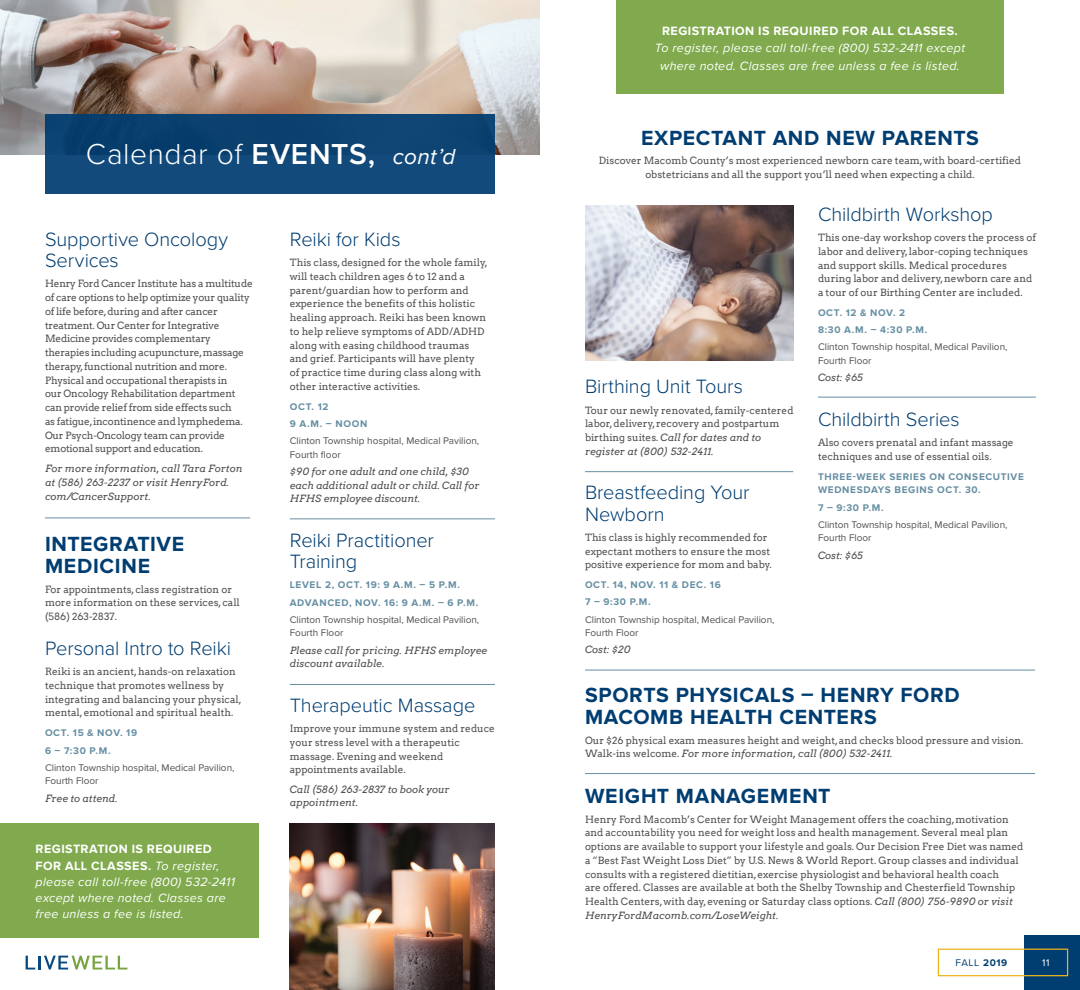
<style>
.page{position:relative;width:1080px;height:990px;background:#fff}
.page>*{position:absolute;margin:0;border:0;box-sizing:border-box;transform-origin:0 0}
.t1{font:300 30px "Proxima Nova";letter-spacing:.015em;color:#fff}
.t2{font:700 21.25px/22.5px "Proxima Nova";letter-spacing:.03em;color:#003d71}
.t3{font:300 20px/21.2px "Proxima Nova";letter-spacing:-.005em;color:#003d71}
.t4{font:italic 12.5px/16.2px "Proxima Nova";letter-spacing:.03em;color:#fff;text-align:center}
.t5{font:10px/13.8px "Arvo";color:#514f4e}
.t6{font:10px/13.8px "Arvo";letter-spacing:-.02em;color:#514f4e}
.t7{font:10px/13.8px "Proxima Nova";color:#514f4e}
.t8{font:italic 10px/13.8px "Arvo";color:#514f4e}
.t9{font:700 10px/13.8px "Proxima Nova";letter-spacing:.07em;color:#668fa3}
.t10{font:10px "Proxima Nova";color:#003d71}
.t11{font:10px "Proxima Nova";color:#fff}
.s1{font-weight:600}
.s2{font-weight:400;font-style:italic;font-size:22.5px}
.s3{font-weight:700;font-style:normal}
.s4{font-style:italic}
.s5{font-weight:700}
</style>
<div class="page">
<div style="left:616px;top:0;width:388px;height:93px;background:#80aa4d"></div>
<div style="left:0;top:824px;width:259px;height:114px;background:#80aa4d"></div>
<hr style="left:290px;top:519px;width:205px;height:1px;background:#678fa3">
<hr style="left:290px;top:684px;width:205px;height:1px;background:#678fa3">
<hr style="left:585px;top:471px;width:208px;height:1px;background:#678fa3">
<hr style="left:818px;top:397px;width:218px;height:1px;background:#678fa3">
<hr style="left:585px;top:670px;width:450px;height:1px;background:#678fa3">
<hr style="left:585px;top:773px;width:450px;height:1px;background:#678fa3">
<hr style="left:45px;top:518px;width:205px;height:1px;background:#678fa3">
<img style="left:0;top:0;width:540px;height:154px">
<div style="left:45px;top:114px;width:450px;height:80px;background:#0f4675"></div>
<img style="left:585px;top:205px;width:208px;height:155px">
<img style="left:290px;top:824px;width:205px;height:166px">
<div style="left:1024px;top:935px;width:56px;height:55px;background:#003d71"></div>
<svg style="left:26px;top:956px;width:9px;height:14px"></svg>
<hr style="left:38px;top:956px;width:3px;height:14px;background:#09497e">
<svg style="left:44px;top:956px;width:83px;height:14px"></svg>
<div style="left:938px;top:949px;width:130px;height:27px;border:1px solid #edb31b"></div>
<p class="t1" style="left:86px;top:132px;width:371px">Calendar of <span class="s1">EVENTS,</span> <span class="s2">cont’d</span></p>
<p class="t3" style="left:45px;top:228px;width:184px">Supportive Oncology<br>Services</p>
<p class="t6" style="left:45px;top:277px;width:209px">Henry Ford Cancer Institute has a multitude of care options to help optimize your quality of life before, during and after cancer treatment. Our Center for Integrative Medicine provides complementary therapies including acupuncture, massage therapy, functional nutrition and more.<br>Physical and occupational therapists in<br>our Oncology Rehabilitation department can provide relief from side effects such<br>as fatigue, incontinence and lymphedema.<br>Our Psych-Oncology team can provide emotional support and education.</p>
<p class="t8" style="left:45px;top:462px;width:199px">For more information, call Tara Forton at (586) 263-2237 or visit HenryFord. com/CancerSupport.</p>
<p class="t2" style="left:45px;top:533px;width:141px">INTEGRATIVE<br>MEDICINE</p>
<p class="t5" style="left:45px;top:582px;width:196px">For appointments, class registration or more information on these services, call (586) 263-2837.</p>
<p class="t3" style="left:45px;top:637px;width:188px">Personal Intro to Reiki</p>
<p class="t5" style="left:45px;top:665px;width:198px">Reiki is an ancient, hands-on relaxation technique that promotes wellness by integrating and balancing your physical, mental, emotional and spiritual health.</p>
<p class="t9" style="left:45px;top:726px;width:94px">OCT. 15 &amp; NOV. 19</p>
<p class="t9" style="left:45px;top:744px;width:67px">6 – 7:30 P.M.</p>
<p class="t7" style="left:45px;top:760px;width:191px">Clinton Township hospital, Medical Pavilion,<br>Fourth Floor</p>
<p class="t8" style="left:45px;top:791px;width:74px">Free to attend.</p>
<p class="t4" style="left:36px;top:840px;width:201px;text-align:left"><span class="s3">REGISTRATION IS REQUIRED<br>FOR ALL CLASSES.</span> To register, please call toll-free (800) 532-2411 except where noted. Classes are free unless a fee is listed.</p>
<p class="t3" style="left:290px;top:228px;width:112px">Reiki for Kids</p>
<p class="t5" style="left:290px;top:256px;width:199px">This class, designed for the whole family, will teach children ages 6 to 12 and a parent/guardian how to perform and experience the benefits of this holistic healing approach. Reiki has been known to help relieve symptoms of ADD/ADHD along with easing childhood traumas and grief. Participants will have plenty<br>of practice time during class along with other interactive activities.</p>
<p class="t9" style="left:290px;top:400px;width:40px">OCT. 12</p>
<p class="t9" style="left:290px;top:417px;width:79px">9 A.M. – NOON</p>
<p class="t7" style="left:290px;top:433px;width:191px">Clinton Township hospital, Medical Pavilion,<br>Fourth floor</p>
<p class="t8" style="left:290px;top:464px;width:191px">$90 for one adult and one child, $30 each additional adult or child. Call for<br>HFHS employee discount.</p>
<p class="t3" style="left:290px;top:529px;width:146px">Reiki Practitioner<br>Training</p>
<p class="t9" style="left:290px;top:578px;width:172px">LEVEL 2, OCT. 19: 9 A.M. – 5 P.M.</p>
<p class="t9" style="left:290px;top:596px;width:190px">ADVANCED, NOV. 16: 9 A.M. – 6 P.M.</p>
<p class="t7" style="left:290px;top:612px;width:191px">Clinton Township hospital, Medical Pavilion,<br>Fourth Floor</p>
<p class="t8" style="left:290px;top:643px;width:199px">Please call for pricing. HFHS employee discount available.</p>
<p class="t3" style="left:290px;top:694px;width:187px">Therapeutic Massage</p>
<p class="t5" style="left:290px;top:722px;width:207px">Improve your immune system and reduce your stress level with a therapeutic massage. Evening and weekend appointments available.</p>
<p class="t8" style="left:290px;top:782px;width:161px">Call (586) 263-2837 to book your appointment.</p>
<p class="t4" style="left:655px;top:21px;width:312px;line-height:17.5px"><span class="s3">REGISTRATION IS REQUIRED FOR ALL CLASSES.<br></span>To register, please call toll-free (800) 532-2411 except where noted. Classes are free unless a fee is listed.</p>
<p class="t2" style="left:641px;top:127px;width:339px">EXPECTANT AND NEW PARENTS</p>
<p class="t5" style="left:599px;top:154px;width:424px;text-align:center">Discover Macomb County’s most experienced newborn care team, with board-certified obstetricians and all the support you’ll need when expecting a child.</p>
<p class="t3" style="left:585px;top:375px;width:159px">Birthing Unit Tours</p>
<p class="t5" style="left:585px;top:403px;width:210px">Tour our newly renovated, family-centered labor, delivery, recovery and postpartum birthing suites. <span class="s4">Call for dates and to register at (800) 532-2411.</span></p>
<p class="t3" style="left:585px;top:481px;width:166px">Breastfeeding Your<br>Newborn</p>
<p class="t5" style="left:585px;top:530px;width:188px">This class is highly recommended for expectant mothers to ensure the most positive experience for mom and baby.</p>
<p class="t9" style="left:585px;top:578px;width:137px">OCT. 14, NOV. 11 &amp; DEC. 16</p>
<p class="t9" style="left:585px;top:595px;width:67px">7 – 9:30 P.M.</p>
<p class="t7" style="left:585px;top:612px;width:191px">Clinton Township hospital, Medical Pavilion,<br>Fourth Floor</p>
<p class="t8" style="left:585px;top:643px;width:47px">Cost: $20</p>
<p class="t3" style="left:818px;top:203px;width:176px">Childbirth Workshop</p>
<p class="t5" style="left:818px;top:231px;width:220px">This one-day workshop covers the process of labor and delivery, labor-coping techniques and support skills. Medical procedures during labor and delivery, newborn care and a tour of our Birthing Center are included.</p>
<p class="t9" style="left:818px;top:306px;width:89px">OCT. 12 &amp; NOV. 2</p>
<p class="t9" style="left:818px;top:323px;width:111px">8:30 A.M. – 4:30 P.M.</p>
<p class="t7" style="left:818px;top:340px;width:191px">Clinton Township hospital, Medical Pavilion,<br>Fourth Floor</p>
<p class="t8" style="left:818px;top:371px;width:47px">Cost: $65</p>
<p class="t3" style="left:818px;top:408px;width:143px">Childbirth Series</p>
<p class="t5" style="left:818px;top:435px;width:197px">Also covers prenatal and infant massage techniques and use of essential oils.</p>
<p class="t9" style="left:818px;top:470px;width:207px">THREE-WEEK SERIES ON CONSECUTIVE<br>WEDNESDAYS BEGINS OCT. 30.</p>
<p class="t9" style="left:818px;top:501px;width:67px">7 – 9:30 P.M.</p>
<p class="t7" style="left:818px;top:517px;width:191px">Clinton Township hospital, Medical Pavilion,<br>Fourth Floor</p>
<p class="t8" style="left:818px;top:548px;width:47px">Cost: $65</p>
<p class="t2" style="left:585px;top:684px;width:376px">SPORTS PHYSICALS – HENRY FORD<br>MACOMB HEALTH CENTERS</p>
<p class="t5" style="left:585px;top:733px;width:440px">Our $26 physical exam measures height and weight, and checks blood pressure and vision.<br>Walk-ins welcome. <span class="s4">For more information, call (800) 532-2411.</span></p>
<p class="t2" style="left:585px;top:785px;width:247px">WEIGHT MANAGEMENT</p>
<p class="t5" style="left:585px;top:812px;width:440px">Henry Ford Macomb’s Center for Weight Management offers the coaching, motivation and accountability you need for weight loss and health management. Several meal plan options are available to support your lifestyle and goals. Our Decision Free Diet was named a “Best Fast Weight Loss Diet” by U.S. News &amp; World Report. Group classes and individual consults with a registered dietitian, exercise physiologist and behavioral health coach<br>are offered. Classes are available at both the Shelby Township and Chesterfield Township Health Centers, with day, evening or Saturday class options. <span class="s4">Call (800) 756-9890 or visit HenryFordMacomb.com/LoseWeight.</span></p>
<p class="t10" style="left:956px;top:956px;width:53px">FALL <span class="s5">2019</span></p>
<p class="t11" style="left:1042px;top:956px;width:9px">11</p>
</div>
